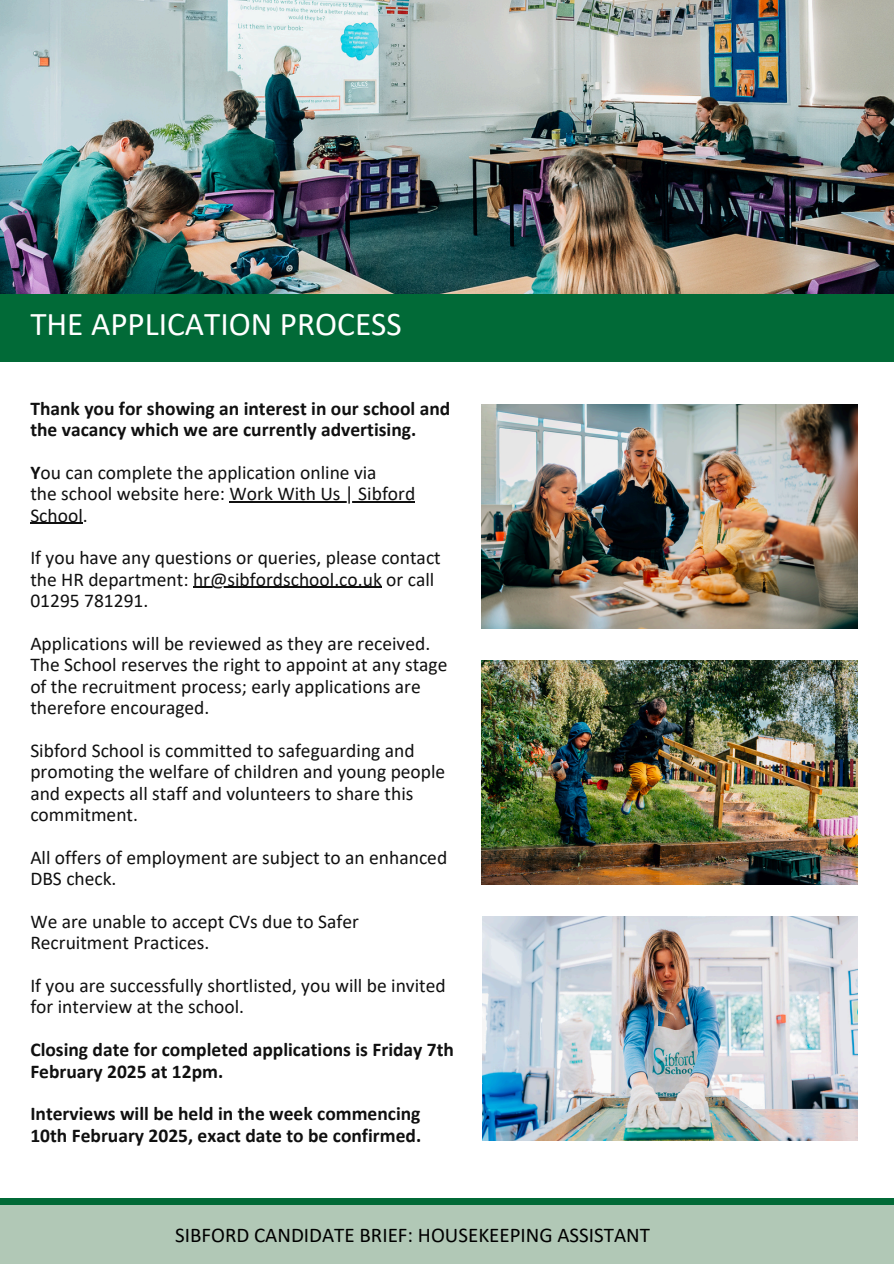
<style>
.page{position:relative;width:894px;height:1264px;background:#fff}
.page>*{position:absolute;margin:0;border:0;box-sizing:border-box;transform-origin:0 0}
.t1{font:33.3px "Calibri";color:#fff}
.t2{font:21px "Calibri";color:#000}
.t3{font:19.5px/21.3px "Calibri";color:#101010}
.t4{font:700 19.5px/21.3px "Calibri";color:#101010}
.s1{font-weight:700}
</style>
<div class="page">
<div style="left:0;top:1198px;width:893px;height:13px;background:#016a37"></div>
<div style="left:0;top:1205px;width:893px;height:58px;background:#b1c8b6"></div>
<div style="left:0;top:293px;width:893px;height:69px;background:#016a37"></div>
<img style="left:0;top:0;width:893px;height:293px">
<img style="left:481px;top:404px;width:376px;height:224px">
<img style="left:481px;top:660px;width:375px;height:224px">
<img style="left:482px;top:916px;width:375px;height:224px">
<hr style="left:229px;top:501px;width:186px;height:1px;background:#101010">
<hr style="left:30px;top:522px;width:53px;height:2px;background:#101010">
<hr style="left:193px;top:587px;width:189px;height:1px;background:#101010">
<h3 class="t1" style="left:30px;top:309px;width:373px">THE APPLICATION PROCESS</h3>
<p class="t4" style="left:30px;top:399px;width:421px">Thank you for showing an interest in our school and the vacancy which we are currently advertising.</p>
<p class="t3" style="left:30px;top:463px;width:348px"><span class="s1">Y</span>ou can complete the application online via</p>
<h1 class="t3" style="left:30px;top:484px;width:386px">the school website here: Work With Us | Sibford</h1>
<h3 class="t3" style="left:30px;top:495px;width:412px;line-height:42.8px">School.<br>If you have any questions or queries, please contact</h3>
<p class="t3" style="left:30px;top:570px;width:405px">the HR department: hr@sibfordschool.co.uk or call</p>
<p class="t3" style="left:30px;top:581px;width:401px;line-height:42.8px">01295 781291.<br>Applications will be reviewed as they are received.</p>
<p class="t3" style="left:30px;top:655px;width:418px">The School reserves the right to appoint at any stage</p>
<p class="t3" style="left:30px;top:677px;width:392px">of the recruitment process; early applications are therefore encouraged.</p>
<p class="t3" style="left:30px;top:741px;width:416px">Sibford School is committed to safeguarding and promoting the welfare of children and young people</p>
<p class="t3" style="left:30px;top:784px;width:384px">and expects all staff and volunteers to share this commitment.</p>
<p class="t3" style="left:30px;top:848px;width:418px">All offers of employment are subject to an enhanced<br>DBS check.</p>
<p class="t3" style="left:30px;top:912px;width:330px">We are unable to accept CVs due to Safer<br>Recruitment Practices.</p>
<p class="t3" style="left:30px;top:976px;width:417px">If you are successfully shortlisted, you will be invited for interview at the school.</p>
<p class="t4" style="left:30px;top:1040px;width:425px">Closing date for completed applications is Friday 7th<br>February 2025 at 12pm.</p>
<p class="t4" style="left:30px;top:1104px;width:392px">Interviews will be held in the week commencing<br>10th February 2025, exact date to be confirmed.</p>
<h3 class="t2" style="left:175px;top:1225px;width:476px">SIBFORD CANDIDATE BRIEF: HOUSEKEEPING ASSISTANT</h3>
</div>
